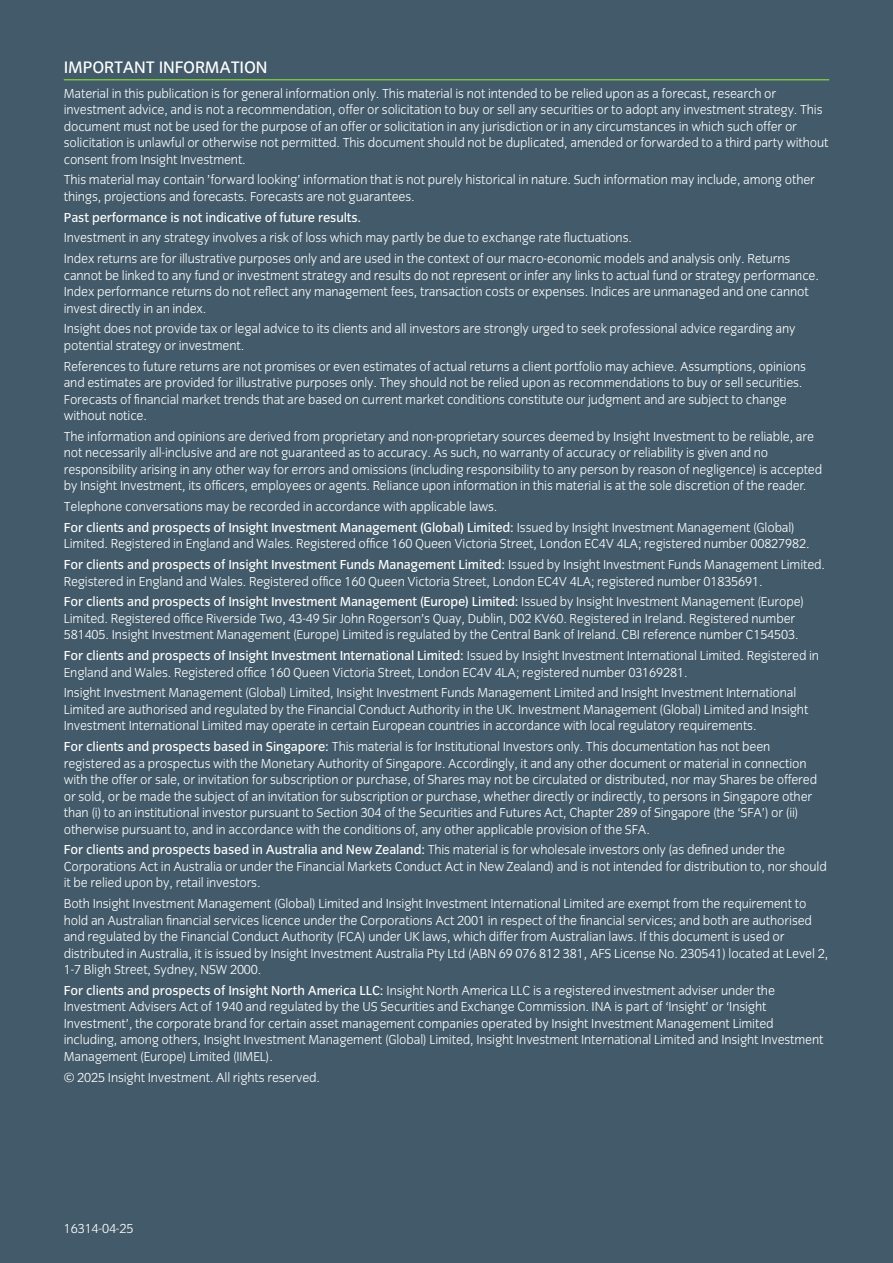
<style>
.page{position:relative;width:893px;height:1263px;background:#425a69}
.page>*{position:absolute;margin:0;border:0;box-sizing:border-box;transform-origin:0 0}
.t1{font:17.25px "Congress Sans Std";letter-spacing:-.01em;color:#fff}
.t2{font:13.5px/16.5px "Congress Sans Light Std";letter-spacing:-.01em;color:#fff}
.t3{font:13.5px "Congress Sans Std";letter-spacing:-.01em;color:#fff}
.s1{font-family:"Congress Sans Light Std"}
.s2{font-family:"Congress Sans Std"}
</style>
<div class="page">
<hr style="left:64px;top:79px;width:765px;height:1px;background:#7ac143">
<p class="t1" style="left:64px;top:57px;width:205px">IMPORTANT INFORMATION</p>
<p class="t2" style="left:64px;top:85px;width:766px">Material in this publication is for general information only. This material is not intended to be relied upon as a forecast, research or investment advice, and is not a recommendation, offer or solicitation to buy or sell any securities or to adopt any investment strategy. This document must not be used for the purpose of an offer or solicitation in any jurisdiction or in any circumstances in which such offer or solicitation is unlawful or otherwise not permitted. This document should not be duplicated, amended or forwarded to a third party without consent from Insight Investment.</p>
<p class="t2" style="left:64px;top:172px;width:753px">This material may contain ’forward looking’ information that is not purely historical in nature. Such information may include, among other things, projections and forecasts. Forecasts are not guarantees.</p>
<p class="t3" style="left:64px;top:210px;width:299px">Past performance is not indicative of future results.</p>
<p class="t2" style="left:64px;top:228px;width:728px;line-height:20.7px">Investment in any strategy involves a risk of loss which may partly be due to exchange rate fluctuations.<br>Index returns are for illustrative purposes only and are used in the context of our macro-economic models and analysis only. Returns</p>
<p class="t2" style="left:64px;top:267px;width:757px">cannot be linked to any fund or investment strategy and results do not represent or infer any links to actual fund or strategy performance.<br>Index performance returns do not reflect any management fees, transaction costs or expenses. Indices are unmanaged and one cannot invest directly in an index.</p>
<p class="t2" style="left:64px;top:321px;width:733px">Insight does not provide tax or legal advice to its clients and all investors are strongly urged to seek professional advice regarding any potential strategy or investment.</p>
<p class="t2" style="left:64px;top:358px;width:744px">References to future returns are not promises or even estimates of actual returns a client portfolio may achieve. Assumptions, opinions and estimates are provided for illustrative purposes only. They should not be relied upon as recommendations to buy or sell securities.<br>Forecasts of financial market trends that are based on current market conditions constitute our judgment and are subject to change without notice.</p>
<p class="t2" style="left:64px;top:428px;width:760px">The information and opinions are derived from proprietary and non-proprietary sources deemed by Insight Investment to be reliable, are not necessarily all-inclusive and are not guaranteed as to accuracy. As such, no warranty of accuracy or reliability is given and no responsibility arising in any other way for errors and omissions (including responsibility to any person by reason of negligence) is accepted by Insight Investment, its officers, employees or agents. Reliance upon information in this material is at the sole discretion of the reader.</p>
<p class="t2" style="left:64px;top:499px;width:435px">Telephone conversations may be recorded in accordance with applicable laws.</p>
<p class="t3" style="left:64px;top:520px;width:733px">For clients and prospects of Insight Investment Management (Global) Limited: <span class="s1">Issued by Insight Investment Management (Global)</span></p>
<p class="t2" style="left:64px;top:536px;width:747px">Limited. Registered in England and Wales. Registered office 160 Queen Victoria Street, London EC4V 4LA; registered number 00827982.</p>
<p class="t3" style="left:64px;top:557px;width:763px">For clients and prospects of Insight Investment Funds Management Limited: <span class="s1">Issued by Insight Investment Funds Management Limited.</span></p>
<p class="t2" style="left:64px;top:573px;width:700px">Registered in England and Wales. Registered office 160 Queen Victoria Street, London EC4V 4LA; registered number 01835691.</p>
<p class="t3" style="left:64px;top:594px;width:742px">For clients and prospects of Insight Investment Management (Europe) Limited: <span class="s1">Issued by Insight Investment Management (Europe)</span></p>
<p class="t2" style="left:64px;top:610px;width:736px">Limited. Registered office Riverside Two, 43-49 Sir John Rogerson’s Quay, Dublin, D02 KV60. Registered in Ireland. Registered number<br>581405. Insight Investment Management (Europe) Limited is regulated by the Central Bank of Ireland. CBI reference number C154503.</p>
<p class="t3" style="left:64px;top:648px;width:757px">For clients and prospects of Insight Investment International Limited: <span class="s1">Issued by Insight Investment International Limited. Registered in</span></p>
<p class="t2" style="left:64px;top:662px;width:734px;line-height:20.7px">England and Wales. Registered office 160 Queen Victoria Street, London EC4V 4LA; registered number 03169281.<br>Insight Investment Management (Global) Limited, Insight Investment Funds Management Limited and Insight Investment International</p>
<p class="t2" style="left:64px;top:701px;width:746px">Limited are authorised and regulated by the Financial Conduct Authority in the UK. Investment Management (Global) Limited and Insight<br>Investment International Limited may operate in certain European countries in accordance with local regulatory requirements.</p>
<p class="t2" style="left:64px;top:739px;width:755px"><span class="s2">For clients and prospects based in Singapore:</span> This material is for Institutional Investors only. This documentation has not been registered as a prospectus with the Monetary Authority of Singapore. Accordingly, it and any other document or material in connection with the offer or sale, or invitation for subscription or purchase, of Shares may not be circulated or distributed, nor may Shares be offered or sold, or be made the subject of an invitation for subscription or purchase, whether directly or indirectly, to persons in Singapore other than (i) to an institutional investor pursuant to Section 304 of the Securities and Futures Act, Chapter 289 of Singapore (the ‘SFA’) or (ii) otherwise pursuant to, and in accordance with the conditions of, any other applicable provision of the SFA.</p>
<p class="t2" style="left:64px;top:842px;width:765px"><span class="s2">For clients and prospects based in Australia and New Zealand:</span> This material is for wholesale investors only (as defined under the<br>Corporations Act in Australia or under the Financial Markets Conduct Act in New Zealand) and is not intended for distribution to, nor should it be relied upon by, retail investors.</p>
<p class="t2" style="left:64px;top:896px;width:766px">Both Insight Investment Management (Global) Limited and Insight Investment International Limited are exempt from the requirement to hold an Australian financial services licence under the Corporations Act 2001 in respect of the financial services; and both are authorised and regulated by the Financial Conduct Authority (FCA) under UK laws, which differ from Australian laws. If this document is used or distributed in Australia, it is issued by Insight Investment Australia Pty Ltd (ABN 69 076 812 381, AFS License No. 230541) located at Level 2, 1-7 Bligh Street, Sydney, NSW 2000.</p>
<p class="t2" style="left:64px;top:982px;width:761px"><span class="s2">For clients and prospects of Insight North America LLC:</span> Insight North America LLC is a registered investment adviser under the Investment Advisers Act of 1940 and regulated by the US Securities and Exchange Commission. INA is part of ‘Insight’ or ‘Insight Investment’, the corporate brand for certain asset management companies operated by Insight Investment Management Limited including, among others, Insight Investment Management (Global) Limited, Insight Investment International Limited and Insight Investment Management (Europe) Limited (IIMEL).</p>
<p class="t2" style="left:64px;top:1069px;width:258px">© 2025 Insight Investment. All rights reserved.</p>
<p class="t2" style="left:64px;top:1221px;width:71px">16314-04-25</p>
</div>
